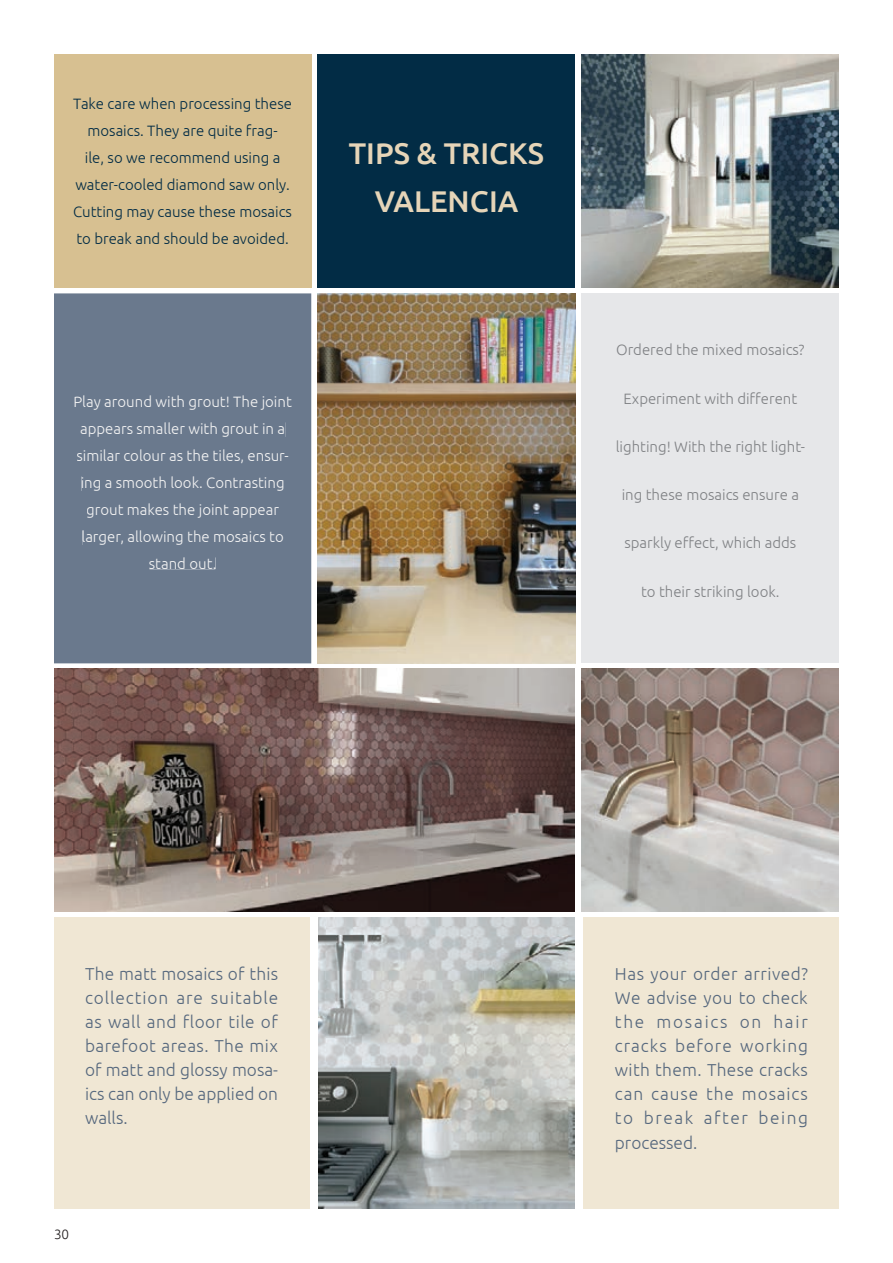
<style>
.page{position:relative;width:893px;height:1263px;background:#fff}
.page>*{position:absolute;margin:0;border:0;box-sizing:border-box;transform-origin:0 0}
.t1{font:500 30px/48.3px "Ubuntu";color:#e6d5b8;text-align:center}
.t2{font:300 17.25px/24.2px "Ubuntu";letter-spacing:.005em;color:#55677d;text-align:justify}
.t3{font:300 15px/27px "Ubuntu";color:#f3f3f3;text-align:center}
.t4{font:300 15px/27px "Ubuntu";color:#022c45;text-align:center}
.t5{font:300 15px "Ubuntu";color:#808285}
.t6{font:300 13.5px "Ubuntu";color:#231f20}
</style>
<div class="page">
<img style="left:582px;top:54px;width:257px;height:234px">
<div style="left:318px;top:54px;width:257px;height:234px;background:#022c45"></div>
<div style="left:54px;top:54px;width:257px;height:234px;background:#d7c091"></div>
<div style="left:54px;top:293px;width:257px;height:370px;background:#6a798d"></div>
<div style="left:75px;top:395px;width:217px;height:15px;background:#6a798d"></div>
<div style="left:81px;top:422px;width:204px;height:15px;background:#6a798d"></div>
<div style="left:77px;top:449px;width:211px;height:14px;background:#6a798d"></div>
<div style="left:82px;top:476px;width:203px;height:15px;background:#6a798d"></div>
<div style="left:87px;top:503px;width:192px;height:15px;background:#6a798d"></div>
<div style="left:83px;top:530px;width:201px;height:15px;background:#6a798d"></div>
<div style="left:149px;top:557px;width:66px;height:12px;background:#6a798d"></div>
<img style="left:582px;top:669px;width:257px;height:242px">
<img style="left:318px;top:293px;width:257px;height:370px">
<div style="left:582px;top:293px;width:257px;height:370px;background:#e6e7e9"></div>
<img style="left:54px;top:669px;width:520px;height:242px">
<img style="left:319px;top:918px;width:255px;height:291px">
<div style="left:584px;top:918px;width:255px;height:291px;background:#f0e7d4"></div>
<div style="left:54px;top:918px;width:255px;height:291px;background:#f0e7d4"></div>
<p class="t4" style="left:73px;top:90px;width:220px">Take care when processing these mosaics. They are quite frag-<br>ile, so we recommend using a water-cooled diamond saw only.<br>Cutting may cause these mosaics to break and should be avoided.</p>
<h1 class="t1" style="left:349px;top:128px;width:197px">TIPS &amp; TRICKS<br>VALENCIA</h1>
<p class="t3" style="left:73px;top:388px;width:220px">Play around with grout! The joint appears smaller with grout in a similar colour as the tiles, ensur&shy;ing a smooth look. Contrasting grout makes the joint appear larger, allowing the mosaics to stand out.</p>
<p class="t5" style="left:616px;top:341px;width:190px">Ordered the mixed mosaics?</p>
<p class="t5" style="left:623px;top:389px;width:175px">Experiment with different</p>
<p class="t5" style="left:616px;top:437px;width:191px">lighting! With the right light-</p>
<p class="t5" style="left:622px;top:486px;width:179px">ing these mosaics ensure a</p>
<p class="t5" style="left:624px;top:534px;width:174px">sparkly effect, which adds</p>
<p class="t5" style="left:641px;top:582px;width:140px">to their striking look.</p>
<p class="t2" style="left:85px;top:961px;width:195px">The matt mosaics of this collection are suitable as wall and floor tile of barefoot areas. The mix of matt and glossy mosa&shy;ics can only be applied on walls.</p>
<p class="t6" style="left:54px;top:1226px;width:17px">30</p>
<p class="t2" style="left:615px;top:961px;width:195px">Has your order arrived?<br>We advise you to check the mosaics on hair cracks before working with them. These cracks can cause the mosaics to break after being processed.</p>
</div>
